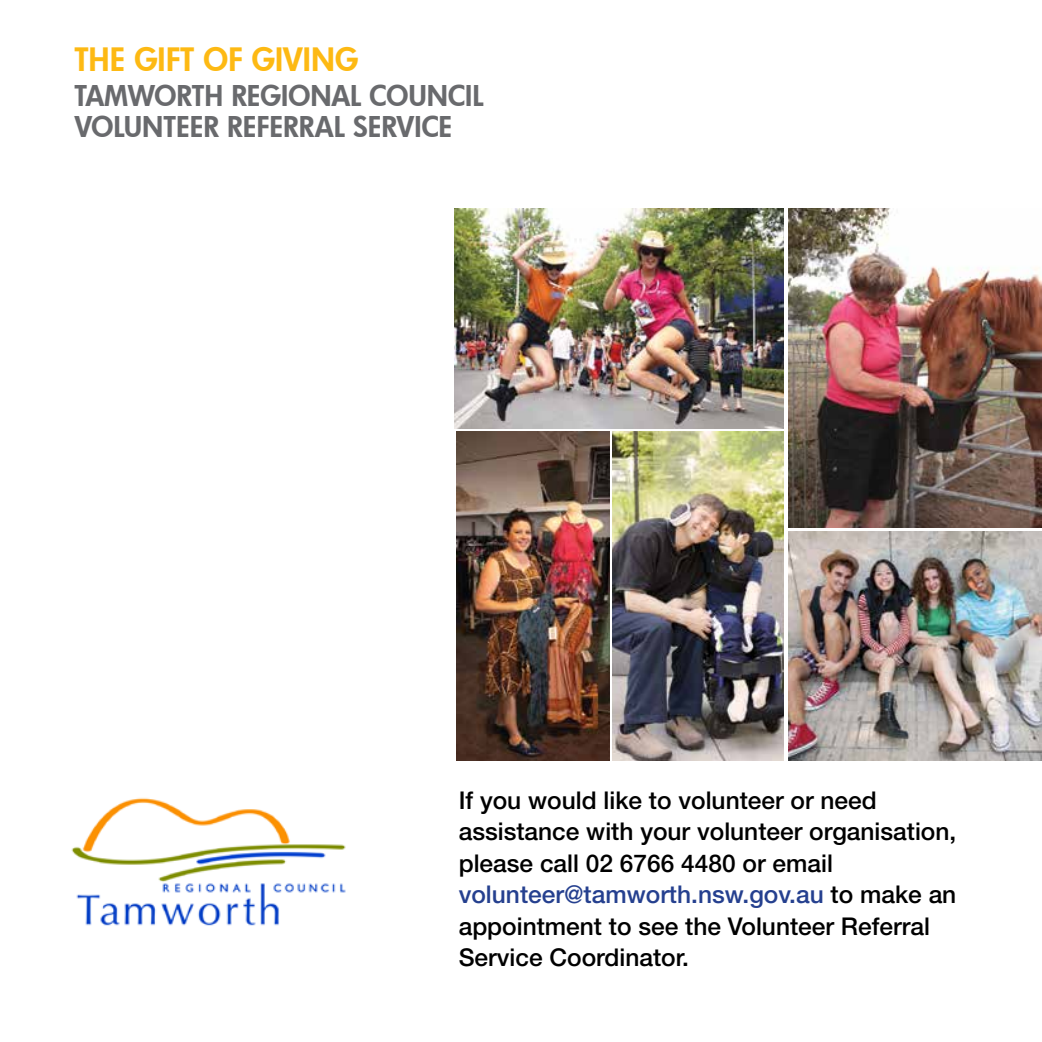
<style>
.page{position:relative;width:1042px;height:1042px;background:#fff}
.page>*{position:absolute;margin:0;border:0;box-sizing:border-box;transform-origin:0 0}
.t1{font:800 31.5px "Futura";color:#fdb913}
.t2{font:800 28px/31.5px "Futura";color:#696a6d}
.t3{font:500 24.5px/31.5px "Helvetica Neue LT Std";color:#000}
.s1{color:#25408f}
</style>
<div class="page">
<img style="left:71px;top:797px;width:275px;height:129px">
<img style="left:454px;top:208px;width:330px;height:220px">
<img style="left:613px;top:432px;width:171px;height:328px">
<img style="left:456px;top:432px;width:153px;height:328px">
<img style="left:789px;top:209px;width:253px;height:318px">
<img style="left:789px;top:531px;width:253px;height:229px">
<p class="t1" style="left:74px;top:38px;width:285px">THE GIFT OF GIVING</p>
<p class="t2" style="left:74px;top:79px;width:411px">TAMWORTH REGIONAL COUNCIL<br>VOLUNTEER REFERRAL SERVICE</p>
<p class="t3" style="left:459px;top:784px;width:499px">If you would like to volunteer or need assistance with your volunteer organisation, please call 02 6766 4480 or email <span class="s1">volunteer@tamworth.nsw.gov.au</span> to make an appointment to see the Volunteer Referral Service Coordinator.</p>
</div>
